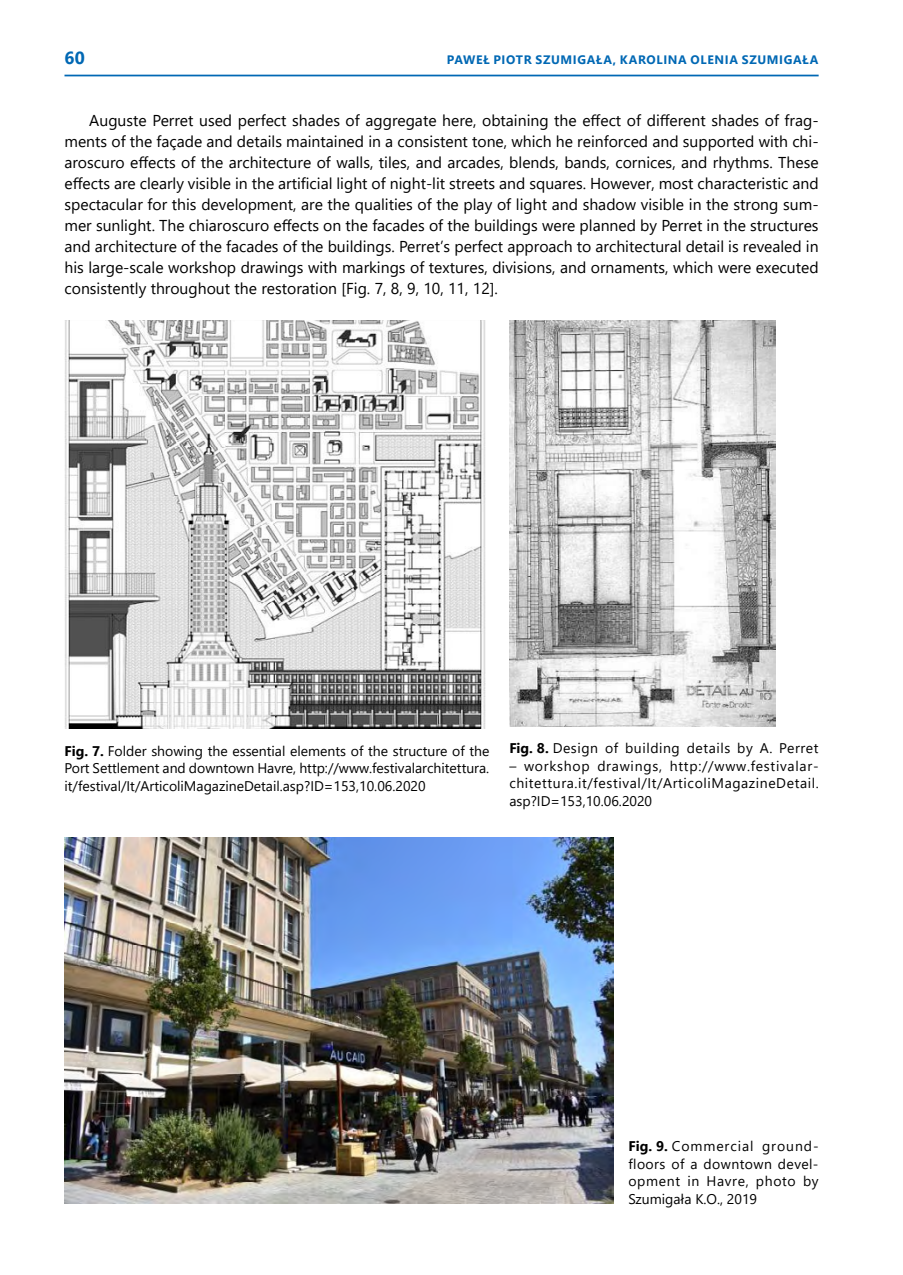
<style>
.page{position:relative;width:903px;height:1275px;background:#fff}
.page>*{position:absolute;margin:0;border:0;box-sizing:border-box;transform-origin:0 0}
.t1{font:700 17.5px "Segoe UI";color:#0068b4}
.t2{font:15.75px/21px "Segoe UI";color:#000;text-align:justify}
.t3{font:14px/17.5px "Segoe UI";letter-spacing:.03em;color:#000;text-align:justify}
.t4{font:700 12.25px "Segoe UI";letter-spacing:.055em;color:#0068b4}
.s1{font-weight:700}
</style>
<div class="page">
<hr style="left:64px;top:75px;width:755px;height:1px;background:#0068b4">
<img style="left:65px;top:321px;width:420px;height:407px">
<img style="left:509px;top:321px;width:267px;height:405px">
<img style="left:64px;top:838px;width:549px;height:365px">
<p class="t1" style="left:64px;top:42px;width:22px">60</p>
<p class="t4" style="left:447px;top:49px;width:371px">PAWEŁ PIOTR SZUMIGAŁA, KAROLINA OLEN IA SZUMIGAŁA</p>
<p class="t2" style="left:64px;top:109px;width:756px;text-indent:25px">Auguste Perret used perfect shades of aggregate here, obtaining the effect of different shades of frag&shy;ments of the façade and details maintained in a consistent tone, which he reinforced and supported with chi&shy;aroscuro effects of the architecture of walls, tiles, and arcades, blends, bands, cornices, and rhythms. These effects are clearly visible in the artificial light of night-lit streets and squares. However, most characteristic and spectacular for this development, are the qualities of the play of light and shadow visible in the strong sum&shy;mer sunlight. The chiaroscuro effects on the facades of the buildings were planned by Perret in the structures and architecture of the facades of the buildings. Perret’s perfect approach to architectural detail is revealed in his large-scale workshop drawings with markings of textures, divisions, and ornaments, which were executed consistently throughout the restoration [Fig. 7, 8, 9, 10, 11, 12].</p>
<p class="t3" style="left:64px;top:741px;width:426px"><span class="s1">FIG. 7.</span> Folder showing the essential elements of the structure of the Port Settlement and downtown Havre, http://www.festivalarchitettura. it/festival/It/ArticoliMagazineDetail.asp?ID=153,10.06.2020</p>
<p class="t3" style="left:509px;top:738px;width:311px"><span class="s1">FIG. 8.</span> Design of building details by A. Perret</p>
<p class="t3" style="left:509px;top:756px;width:311px">– workshop drawings, http://www.festivalar&shy;chitettura.it/festival/It/ArticoliMagazineDetail. asp?ID=153,10.06.2020</p>
<p class="t3" style="left:628px;top:1136px;width:192px"><span class="s1">FIG. 9.</span> Commercial ground&shy;floors of a downtown devel&shy;opment in Havre, photo by Szumigała K.O., 2019</p>
</div>
